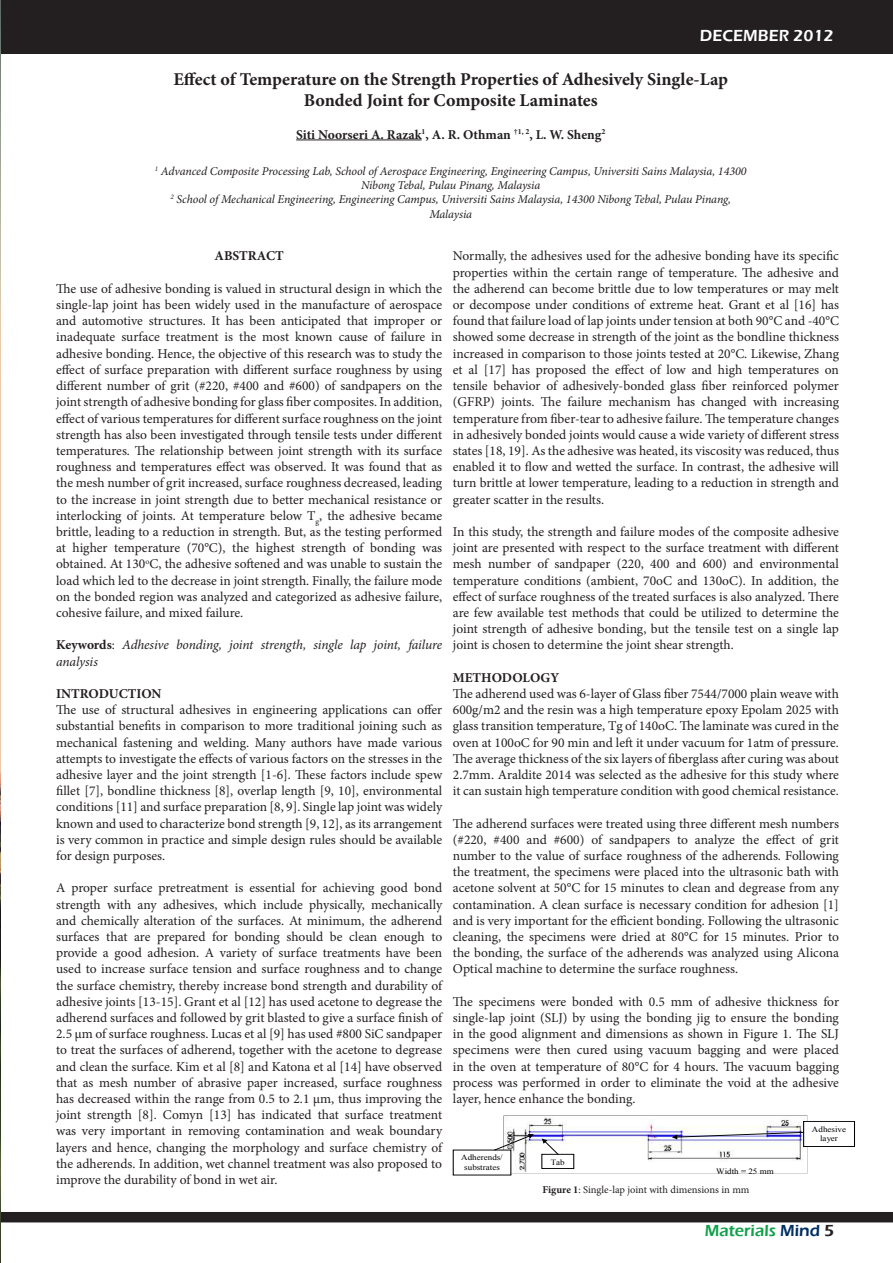
<style>
.page{position:relative;width:893px;height:1263px;background:#fff}
.page>*{position:absolute;margin:0;border:0;box-sizing:border-box;transform-origin:0 0}
.t1{font:700 18px/21.6px "Minion Pro";letter-spacing:-.005em;color:#231f20;text-align:center}
.t2{font:600 16.5px "Eras ITC";color:#0fa14a}
.t3{font:600 16.5px "Eras ITC";color:#fff}
.t4{font:13.5px/16.2px "Minion Pro";color:#231f20;text-align:justify}
.t5{font:700 13.5px "Minion Pro";color:#231f20}
.t6{font:italic 13.5px/16.2px "Minion Pro";letter-spacing:-.01em;color:#231f20}
.t7{font:italic 12px/14.4px "Minion Pro";letter-spacing:-.01em;color:#231f20;text-align:center}
.t8{font:10.5px "Minion Pro";color:#231f20}
.t9{font:8.1px/9.4px "Times New Roman";letter-spacing:.005em;color:#000;text-align:center;scale:1.11 1}
.s1{font-weight:700;font-style:normal}
.s2{font-style:normal}
.s3{font-weight:700}
.s4{color:#002f64}
.s5{color:#231f20}
</style>
<div class="page">
<div style="left:0;top:0;width:893px;height:54px;background:#231f20"></div>
<div style="left:0;top:1212px;width:893px;height:10px;background:#231f20"></div>
<img style="left:0;top:0;width:1px;height:1263px">
<hr style="left:296px;top:140px;width:126px;height:1px;background:#231f20">
<img style="left:503px;top:1115px;width:304px;height:58px">
<div style="left:453px;top:1150px;width:58px;height:25px;background:#fff"></div>
<div style="left:804px;top:1121px;width:50px;height:25px;background:#fff"></div>
<div style="left:803px;top:1121px;width:52px;height:26px;border:1px solid #000"></div>
<svg style="left:493px;top:1134px;width:41px;height:17px"></svg>
<svg style="left:672px;top:1131px;width:132px;height:8px"></svg>
<div style="left:542px;top:1154px;width:32px;height:14px;background:#fff"></div>
<div style="left:541px;top:1154px;width:33px;height:15px;border:1px solid #000"></div>
<svg style="left:542px;top:1138px;width:17px;height:17px"></svg>
<p class="t3" style="left:700px;top:26px;width:135px">DECEMBER 2012</p>
<h1 class="t1" style="left:173px;top:68px;width:556px">Effect of Temperature on the Strength Properties of Adhesively Single-Lap<br>Bonded Joint for Composite Laminates</h1>
<p class="t5" style="left:296px;top:125px;width:311px">Siti Noorseri A. Razak<sup>1</sup>, A. R. Othman <sup>†1,</sup> <sup>2</sup>, L. W. Sheng<sup>2</sup></p>
<p class="t7" style="left:155px;top:164px;width:593px"><sup>1</sup> Advanced Composite Processing Lab, School of Aerospace Engineering, Engineering Campus, Universiti Sains Malaysia, 14300<br>Nibong Tebal, Pulau Pinang, Malaysia<br><sup>2</sup> School of Mechanical Engineering, Engineering Campus, Universiti Sains Malaysia, 14300 Nibong Tebal, Pulau Pinang, Malaysia</p>
<p class="t5" style="left:214px;top:247px;width:71px">ABSTRACT</p>
<p class="t4" style="left:56px;top:280px;width:388px">The use of adhesive bonding is valued in structural design in which the single-lap joint has been widely used in the manufacture of aerospace and automotive structures. It has been anticipated that improper or inadequate surface treatment is the most known cause of failure in adhesive bonding. Hence, the objective of this research was to study the effect of surface preparation with different surface roughness by using different number of grit (#220, #400 and #600) of sandpapers on the joint strength of adhesive bonding for glass fiber composites. In addition, effect of various temperatures for different surface roughness on the joint strength has also been investigated through tensile tests under different temperatures. The relationship between joint strength with its surface roughness and temperatures effect was observed. It was found that as the mesh number of grit increased, surface roughness decreased, leading to the increase in joint strength due to better mechanical resistance or interlocking of joints. At temperature below T<sub>g</sub>, the adhesive became brittle, leading to a reduction in strength. But, as the testing performed at higher temperature (70°C), the highest strength of bonding was obtained. At 130<sup>o</sup>C, the adhesive softened and was unable to sustain the load which led to the decrease in joint strength. Finally, the failure mode on the bonded region was analyzed and categorized as adhesive failure, cohesive failure, and mixed failure.</p>
<p class="t6" style="left:56px;top:637px;width:388px"><span class="s1">Keywords</span><span class="s2">:</span> Adhesive bonding, joint strength, single lap joint, failure analysis</p>
<p class="t5" style="left:56px;top:684px;width:107px">INTRODUCTION</p>
<p class="t4" style="left:56px;top:702px;width:388px">The use of structural adhesives in engineering applications can offer substantial benefits in comparison to more traditional joining such as mechanical fastening and welding. Many authors have made various attempts to investigate the effects of various factors on the stresses in the adhesive layer and the joint strength [1-6]. These factors include spew fillet [7], bondline thickness [8], overlap length [9, 10], environmental conditions [11] and surface preparation [8, 9]. Single lap joint was widely known and used to characterize bond strength [9, 12], as its arrangement is very common in practice and simple design rules should be available for design purposes.</p>
<p class="t4" style="left:56px;top:880px;width:388px">A proper surface pretreatment is essential for achieving good bond strength with any adhesives, which include physically, mechanically and chemically alteration of the surfaces. At minimum, the adherend surfaces that are prepared for bonding should be clean enough to provide a good adhesion. A variety of surface treatments have been used to increase surface tension and surface roughness and to change the surface chemistry, thereby increase bond strength and durability of adhesive joints [13-15]. Grant et al [12] has used acetone to degrease the adherend surfaces and followed by grit blasted to give a surface finish of 2.5 μm of surface roughness. Lucas et al [9] has used #800 SiC sandpaper to treat the surfaces of adherend, together with the acetone to degrease and clean the surface. Kim et al [8] and Katona et al [14] have observed that as mesh number of abrasive paper increased, surface roughness has decreased within the range from 0.5 to 2.1 μm, thus improving the joint strength [8]. Comyn [13] has indicated that surface treatment was very important in removing contamination and weak boundary layers and hence, changing the morphology and surface chemistry of the adherends. In addition, wet channel treatment was also proposed to improve the durability of bond in wet air.</p>
<p class="t4" style="left:453px;top:248px;width:388px">Normally, the adhesives used for the adhesive bonding have its specific properties within the certain range of temperature. The adhesive and the adherend can become brittle due to low temperatures or may melt or decompose under conditions of extreme heat. Grant et al [16] has found that failure load of lap joints under tension at both 90°C and -40°C showed some decrease in strength of the joint as the bondline thickness increased in comparison to those joints tested at 20°C. Likewise, Zhang et al [17] has proposed the effect of low and high temperatures on tensile behavior of adhesively-bonded glass fiber reinforced polymer (GFRP) joints. The failure mechanism has changed with increasing temperature from fiber-tear to adhesive failure. The temperature changes in adhesively bonded joints would cause a wide variety of different stress states [18, 19]. As the adhesive was heated, its viscosity was reduced, thus enabled it to flow and wetted the surface. In contrast, the adhesive will turn brittle at lower temperature, leading to a reduction in strength and greater scatter in the results.</p>
<p class="t4" style="left:453px;top:523px;width:388px">In this study, the strength and failure modes of the composite adhesive joint are presented with respect to the surface treatment with different mesh number of sandpaper (220, 400 and 600) and environmental temperature conditions (ambient, 70oC and 130oC). In addition, the effect of surface roughness of the treated surfaces is also analyzed. There are few available test methods that could be utilized to determine the joint strength of adhesive bonding, but the tensile test on a single lap joint is chosen to determine the joint shear strength.</p>
<p class="t5" style="left:453px;top:668px;width:108px">METHODOLOGY</p>
<p class="t4" style="left:453px;top:685px;width:388px">The adherend used was 6-layer of Glass fiber 7544/7000 plain weave with 600g/m2 and the resin was a high temperature epoxy Epolam 2025 with glass transition temperature, Tg of 140oC. The laminate was cured in the oven at 100oC for 90 min and left it under vacuum for 1atm of pressure.<br>The average thickness of the six layers of fiberglass after curing was about 2.7mm. Araldite 2014 was selected as the adhesive for this study where it can sustain high temperature condition with good chemical resistance.</p>
<p class="t4" style="left:453px;top:815px;width:388px">The adherend surfaces were treated using three different mesh numbers (#220, #400 and #600) of sandpapers to analyze the effect of grit number to the value of surface roughness of the adherends. Following the treatment, the specimens were placed into the ultrasonic bath with acetone solvent at 50°C for 15 minutes to clean and degrease from any contamination. A clean surface is necessary condition for adhesion [1] and is very important for the efficient bonding. Following the ultrasonic cleaning, the specimens were dried at 80°C for 15 minutes. Prior to the bonding, the surface of the adherends was analyzed using Alicona Optical machine to determine the surface roughness.</p>
<p class="t4" style="left:453px;top:993px;width:388px">The specimens were bonded with 0.5 mm of adhesive thickness for single-lap joint (SLJ) by using the bonding jig to ensure the bonding in the good alignment and dimensions as shown in Figure 1. The SLJ specimens were then cured using vacuum bagging and were placed in the oven at temperature of 80°C for 4 hours. The vacuum bagging process was performed in order to eliminate the void at the adhesive layer, hence enhance the bonding.</p>
<p class="t9" style="left:812px;top:1124px;width:32px">Adhesive layer</p>
<p class="t9" style="left:461px;top:1153px;width:39px">Adherends/ substrates</p>
<p class="t9" style="left:551px;top:1157px;width:14px">Tab</p>
<p class="t9" style="left:716px;top:1167px;width:53px">Width = 25 mm</p>
<p class="t8" style="left:542px;top:1182px;width:209px"><span class="s3">Figure 1</span>: Single-lap joint with dimensions in mm</p>
<p class="t2" style="left:705px;top:1221px;width:131px">Materials <span class="s4">Mind</span> <span class="s5">5</span></p>
</div>
